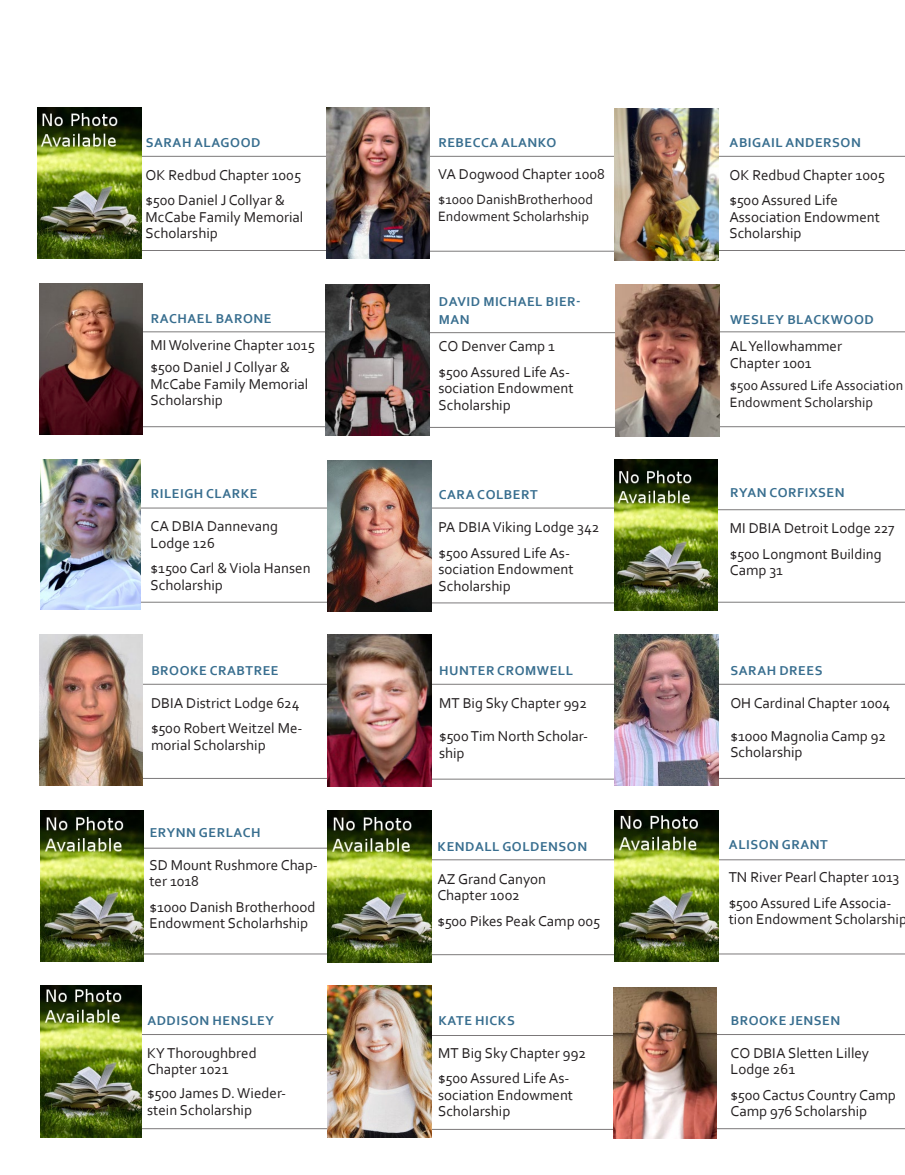
<style>
.page{position:relative;width:905px;height:1175px;background:#fff}
.page>*{position:absolute;margin:0;border:0;box-sizing:border-box;transform-origin:0 0}
.t1{font:15px/16.5px "Corbel";color:#231f20}
.t2{font:14.25px/16.5px "Corbel";color:#231f20}
.t3{font:700 13.5px/18px "Corbel";letter-spacing:.04em;color:#386e8f}
</style>
<div class="page">
<svg style="left:718px;top:156px;width:186px;height:95px"></svg>
<img style="left:326px;top:108px;width:104px;height:151px">
<img style="left:614px;top:109px;width:104px;height:151px">
<img style="left:39px;top:284px;width:104px;height:151px">
<svg style="left:719px;top:331px;width:185px;height:96px"></svg>
<svg style="left:717px;top:509px;width:187px;height:93px"></svg>
<svg style="left:718px;top:684px;width:186px;height:94px"></svg>
<svg style="left:718px;top:859px;width:186px;height:95px"></svg>
<img style="left:328px;top:810px;width:103px;height:152px">
<img style="left:41px;top:810px;width:103px;height:151px">
<img style="left:615px;top:810px;width:103px;height:151px">
<img style="left:326px;top:284px;width:103px;height:152px">
<img style="left:615px;top:285px;width:104px;height:151px">
<img style="left:614px;top:459px;width:103px;height:152px">
<img style="left:615px;top:634px;width:103px;height:151px">
<img style="left:327px;top:460px;width:104px;height:151px">
<img style="left:328px;top:634px;width:103px;height:152px">
<img style="left:39px;top:634px;width:104px;height:151px">
<img style="left:40px;top:460px;width:101px;height:149px">
<img style="left:37px;top:108px;width:104px;height:151px">
<img style="left:41px;top:986px;width:100px;height:151px">
<svg style="left:716px;top:1034px;width:188px;height:95px"></svg>
<img style="left:613px;top:987px;width:103px;height:151px">
<img style="left:327px;top:986px;width:104px;height:151px">
<p class="t3" style="left:146px;top:133px;width:116px">SARAH ALAGOOD</p>
<p class="t1" style="left:146px;top:166px;width:157px">OK Redbud Chapter 1005</p>
<p class="t1" style="left:146px;top:192px;width:159px">$500 Daniel J Collyar &amp;<br>McCabe Family Memorial<br>Scholarship</p>
<p class="t3" style="left:151px;top:309px;width:122px">RACHAEL BARONE</p>
<p class="t1" style="left:151px;top:336px;width:166px">MI Wolverine Chapter 1015</p>
<p class="t1" style="left:151px;top:359px;width:159px">$500 Daniel J Collyar &amp;<br>McCabe Family Memorial<br>Scholarship</p>
<p class="t3" style="left:151px;top:484px;width:108px">RILEIGH CLARKE</p>
<p class="t1" style="left:151px;top:518px;width:129px">CA DBIA Dannevang<br>Lodge 126</p>
<p class="t1" style="left:151px;top:560px;width:161px">$1500 Carl &amp; Viola Hansen<br>Scholarship</p>
<p class="t3" style="left:151px;top:661px;width:129px">BROOKE CRABTREE</p>
<p class="t1" style="left:151px;top:694px;width:150px">DBIA District Lodge 624</p>
<p class="t1" style="left:151px;top:719px;width:153px">$500 Robert Weitzel Me&shy;morial Scholarship</p>
<p class="t3" style="left:150px;top:822px;width:112px">ERYNN GERLACH</p>
<p class="t1" style="left:149px;top:856px;width:170px">SD Mount Rushmore Chap&shy;ter 1018</p>
<p class="t1" style="left:149px;top:898px;width:167px">$1000 Danish Brotherhood<br>Endowment Scholarhship</p>
<p class="t3" style="left:147px;top:1011px;width:128px">ADDISON HENSLEY</p>
<p class="t1" style="left:147px;top:1044px;width:111px">KY Thoroughbred</p>
<p class="t1" style="left:147px;top:1060px;width:83px">Chapter 1021</p>
<p class="t1" style="left:147px;top:1084px;width:141px">$500 James D. Wieder&shy;stein Scholarship</p>
<p class="t3" style="left:438px;top:134px;width:119px">REBECCA ALANKO</p>
<p class="t1" style="left:438px;top:165px;width:168px">VA Dogwood Chapter 1008</p>
<p class="t2" style="left:438px;top:191px;width:156px">$1000 DanishBrotherhood<br>Endowment Scholarhship</p>
<p class="t3" style="left:439px;top:292px;width:143px">DAVID MICHAEL BIER-<br>MAN</p>
<p class="t1" style="left:438px;top:337px;width:118px">CO Denver Camp 1</p>
<p class="t1" style="left:438px;top:363px;width:136px">$500 Assured Life As&shy;sociation Endowment<br>Scholarship</p>
<p class="t3" style="left:439px;top:485px;width:100px">CARA COLBERT</p>
<p class="t1" style="left:438px;top:518px;width:162px">PA DBIA Viking Lodge 342</p>
<p class="t1" style="left:438px;top:544px;width:136px">$500 Assured Life As&shy;sociation Endowment<br>Scholarship</p>
<p class="t3" style="left:439px;top:661px;width:135px">HUNTER CROMWELL</p>
<p class="t1" style="left:439px;top:694px;width:150px">MT Big Sky Chapter 992</p>
<p class="t1" style="left:439px;top:727px;width:151px">$500 Tim North Scholar&shy;ship</p>
<p class="t3" style="left:437px;top:837px;width:151px">KENDALL GOLDENSON</p>
<p class="t1" style="left:437px;top:870px;width:110px">AZ Grand Canyon</p>
<p class="t1" style="left:437px;top:886px;width:84px">Chapter 1002</p>
<p class="t1" style="left:437px;top:912px;width:164px">$500 Pikes Peak Camp 005</p>
<p class="t3" style="left:438px;top:1010px;width:78px">KATE HICKS</p>
<p class="t1" style="left:438px;top:1044px;width:150px">MT Big Sky Chapter 992</p>
<p class="t1" style="left:438px;top:1069px;width:136px">$500 Assured Life As&shy;sociation Endowment<br>Scholarship</p>
<p class="t3" style="left:729px;top:133px;width:133px">ABIGAIL ANDERSON</p>
<p class="t1" style="left:729px;top:166px;width:157px">OK Redbud Chapter 1005</p>
<p class="t1" style="left:729px;top:192px;width:110px">$500 Assured Life</p>
<p class="t1" style="left:729px;top:208px;width:152px">Association Endowment<br>Scholarship</p>
<p class="t3" style="left:730px;top:310px;width:145px">WESLEY BLACKWOOD</p>
<p class="t1" style="left:729px;top:338px;width:114px">AL Yellowhammer</p>
<p class="t1" style="left:729px;top:354px;width:83px">Chapter 1001</p>
<p class="t2" style="left:729px;top:377px;width:175px">$500 Assured Life Association<br>Endowment Scholarship</p>
<p class="t3" style="left:730px;top:483px;width:116px">RYAN CORFIXSEN</p>
<p class="t1" style="left:729px;top:519px;width:166px">MI DBIA Detroit Lodge 227</p>
<p class="t1" style="left:729px;top:545px;width:153px">$500 Longmont Building<br>Camp 31</p>
<p class="t3" style="left:730px;top:661px;width:93px">SARAH DREES</p>
<p class="t1" style="left:730px;top:694px;width:161px">OH Cardinal Chapter 1004</p>
<p class="t1" style="left:730px;top:727px;width:157px">$1000 Magnolia Camp 92<br>Scholarship</p>
<p class="t3" style="left:729px;top:835px;width:100px">ALISON GRANT</p>
<p class="t1" style="left:728px;top:868px;width:172px">TN River Pearl Chapter 1013</p>
<p class="t1" style="left:728px;top:894px;width:180px">$500 Assured Life Associa&shy;tion Endowment Scholarship</p>
<p class="t3" style="left:730px;top:1011px;width:111px">BROOKE JENSEN</p>
<p class="t1" style="left:730px;top:1044px;width:140px">CO DBIA Sletten Lilley<br>Lodge 261</p>
<p class="t1" style="left:730px;top:1086px;width:167px">$500 Cactus Country Camp<br>Camp 976 Scholarship</p>
</div>
